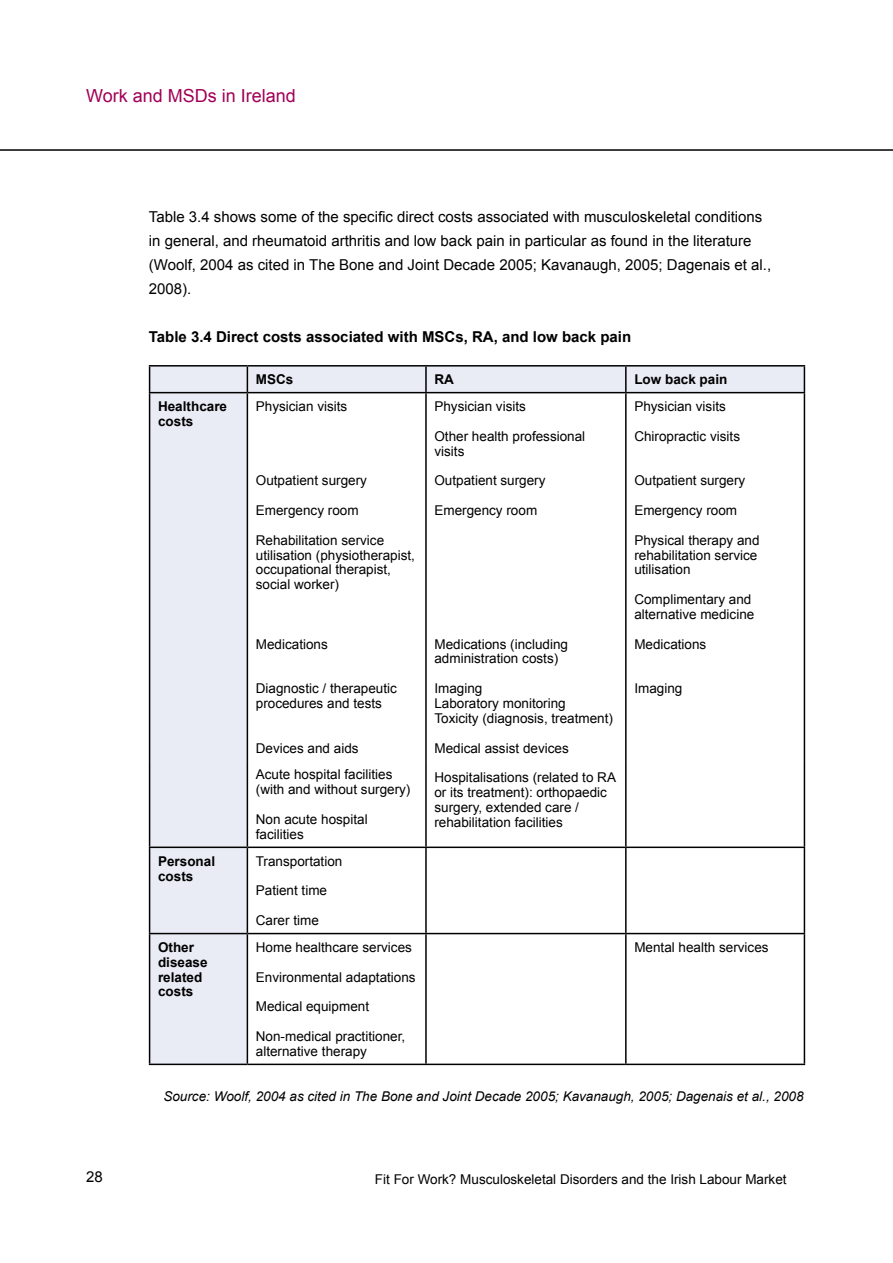
<style>
.page{position:relative;width:893px;height:1263px;background:#fff}
.page>*{position:absolute;margin:0;border:0;box-sizing:border-box;transform-origin:0 0}
.t1{font:18px "Arial";color:#a00057}
.t2{font:15px/24px "Arial";color:#000}
.t3{font:700 15px "Arial";color:#000}
.t4{font:13.5px/14.9px "Arial";color:#000}
.t5{font:italic 13.5px "Arial";color:#000}
.t6{font:700 13.5px/14.9px "Arial";color:#000}
</style>
<div class="page">
<hr style="left:0;top:149px;width:893px;height:2px;background:#000">
<svg style="left:150px;top:367px;width:654px;height:696px"></svg>
<hr style="left:149px;top:365px;width:98px;height:2px;background:#000">
<svg style="left:149px;top:367px;width:1px;height:25px"></svg>
<hr style="left:247px;top:365px;width:179px;height:2px;background:#000">
<svg style="left:247px;top:367px;width:1px;height:25px"></svg>
<hr style="left:426px;top:365px;width:200px;height:2px;background:#000">
<hr style="left:425px;top:367px;width:2px;height:25px;background:#000">
<hr style="left:626px;top:365px;width:179px;height:2px;background:#000">
<hr style="left:625px;top:367px;width:2px;height:25px;background:#000">
<svg style="left:804px;top:367px;width:1px;height:25px"></svg>
<hr style="left:149px;top:392px;width:98px;height:1px;background:#000">
<hr style="left:149px;top:393px;width:1px;height:368px;background:#000">
<hr style="left:247px;top:392px;width:179px;height:1px;background:#000">
<hr style="left:247px;top:393px;width:1px;height:368px;background:#000">
<hr style="left:426px;top:392px;width:200px;height:1px;background:#000">
<hr style="left:425px;top:393px;width:2px;height:368px;background:#000">
<hr style="left:626px;top:392px;width:179px;height:1px;background:#000">
<hr style="left:625px;top:393px;width:2px;height:368px;background:#000">
<hr style="left:804px;top:393px;width:1px;height:368px;background:#000">
<hr style="left:149px;top:761px;width:1px;height:85px;background:#000">
<hr style="left:247px;top:761px;width:1px;height:85px;background:#000">
<hr style="left:425px;top:761px;width:2px;height:85px;background:#000">
<hr style="left:625px;top:761px;width:2px;height:85px;background:#000">
<hr style="left:804px;top:761px;width:1px;height:85px;background:#000">
<hr style="left:149px;top:846px;width:98px;height:2px;background:#000">
<hr style="left:149px;top:848px;width:1px;height:85px;background:#000">
<hr style="left:247px;top:846px;width:179px;height:2px;background:#000">
<hr style="left:247px;top:848px;width:1px;height:85px;background:#000">
<hr style="left:426px;top:846px;width:200px;height:2px;background:#000">
<hr style="left:425px;top:848px;width:2px;height:85px;background:#000">
<hr style="left:626px;top:846px;width:179px;height:2px;background:#000">
<hr style="left:625px;top:848px;width:2px;height:85px;background:#000">
<hr style="left:804px;top:848px;width:1px;height:85px;background:#000">
<hr style="left:149px;top:933px;width:98px;height:1px;background:#000">
<hr style="left:149px;top:934px;width:1px;height:129px;background:#000">
<hr style="left:247px;top:933px;width:179px;height:1px;background:#000">
<hr style="left:247px;top:934px;width:1px;height:129px;background:#000">
<hr style="left:426px;top:933px;width:200px;height:1px;background:#000">
<hr style="left:425px;top:934px;width:2px;height:129px;background:#000">
<hr style="left:626px;top:933px;width:179px;height:1px;background:#000">
<hr style="left:625px;top:934px;width:2px;height:129px;background:#000">
<hr style="left:804px;top:934px;width:1px;height:129px;background:#000">
<hr style="left:149px;top:1063px;width:98px;height:2px;background:#000">
<hr style="left:247px;top:1063px;width:179px;height:2px;background:#000">
<hr style="left:426px;top:1063px;width:200px;height:2px;background:#000">
<hr style="left:626px;top:1063px;width:179px;height:2px;background:#000">
<h1 class="t1" style="left:86px;top:84px;width:211px">Work and MSDs in Ireland</h1>
<p class="t2" style="left:149px;top:205px;width:624px">Table 3.4 shows some of the specific direct costs associated with musculoskeletal conditions in general, and rheumatoid arthritis and low back pain in particular as found in the literature (Woolf, 2004 as cited in The Bone and Joint Decade 2005; Kavanaugh, 2005; Dagenais et al., 2008).</p>
<p class="t3" style="left:149px;top:327px;width:484px">Table 3.4 Direct costs associated with MSCs, RA, and low back pain</p>
<p class="t6" style="left:256px;top:372px;width:39px">MSCs</p>
<p class="t6" style="left:434px;top:372px;width:21px">RA</p>
<p class="t6" style="left:634px;top:372px;width:95px">Low back pain</p>
<p class="t6" style="left:158px;top:399px;width:71px">Healthcare costs</p>
<p class="t4" style="left:256px;top:399px;width:93px">Physician visits</p>
<p class="t4" style="left:434px;top:391px;width:152px;line-height:29.7px">Physician visits<br>Other health professional</p>
<p class="t4" style="left:434px;top:443px;width:31px">visits</p>
<p class="t4" style="left:434px;top:466px;width:113px;line-height:29.7px">Outpatient surgery<br>Emergency room</p>
<p class="t4" style="left:634px;top:391px;width:107px;line-height:29.7px">Physician visits<br>Chiropractic visits</p>
<p class="t4" style="left:634px;top:466px;width:113px;line-height:29.7px">Outpatient surgery<br>Emergency room</p>
<p class="t4" style="left:634px;top:533px;width:127px">Physical therapy and rehabilitation service utilisation</p>
<p class="t4" style="left:634px;top:592px;width:122px">Complimentary and alternative medicine</p>
<p class="t4" style="left:634px;top:637px;width:74px">Medications</p>
<p class="t4" style="left:634px;top:681px;width:50px">Imaging</p>
<p class="t4" style="left:256px;top:473px;width:113px">Outpatient surgery</p>
<p class="t4" style="left:256px;top:495px;width:130px;line-height:29.7px">Emergency room<br>Rehabilitation service</p>
<p class="t4" style="left:256px;top:547px;width:161px">utilisation (physiotherapist, occupational therapist, social worker)</p>
<p class="t4" style="left:434px;top:637px;width:135px">Medications (including administration costs)</p>
<p class="t4" style="left:434px;top:681px;width:180px">Imaging<br>Laboratory monitoring<br>Toxicity (diagnosis, treatment)</p>
<p class="t4" style="left:434px;top:733px;width:183px;line-height:29.7px">Medical assist devices<br>Hospitalisations (related to RA</p>
<p class="t4" style="left:434px;top:785px;width:174px">or its treatment): orthopaedic surgery, extended care / rehabilitation facilities</p>
<p class="t4" style="left:256px;top:637px;width:74px">Medications</p>
<p class="t4" style="left:256px;top:681px;width:143px">Diagnostic / therapeutic procedures and tests</p>
<p class="t4" style="left:256px;top:740px;width:104px">Devices and aids</p>
<p class="t4" style="left:256px;top:767px;width:156px">Acute hospital facilities (with and without surgery)</p>
<p class="t4" style="left:256px;top:812px;width:113px">Non acute hospital facilities</p>
<p class="t6" style="left:158px;top:854px;width:59px">Personal costs</p>
<p class="t4" style="left:256px;top:854px;width:88px">Transportation</p>
<p class="t4" style="left:256px;top:876px;width:73px;line-height:29.7px">Patient time<br>Carer time</p>
<p class="t6" style="left:158px;top:940px;width:51px">Other disease related costs</p>
<p class="t4" style="left:256px;top:940px;width:158px">Home healthcare services</p>
<p class="t4" style="left:256px;top:962px;width:161px;line-height:29.7px">Environmental adaptations<br>Medical equipment</p>
<p class="t4" style="left:256px;top:1029px;width:151px">Non-medical practitioner, alternative therapy</p>
<p class="t4" style="left:634px;top:940px;width:136px">Mental health services</p>
<p class="t5" style="left:163px;top:1088px;width:642px">Source: Woolf, 2004 as cited in The Bone and Joint Decade 2005; Kavanaugh, 2005; Dagenais et al., 2008</p>
<p class="t2" style="left:86px;top:1165px;width:18px">28</p>
<p class="t4" style="left:375px;top:1172px;width:413px">Fit For Work? Musculoskeletal Disorders and the Irish Labour Market</p>
</div>
